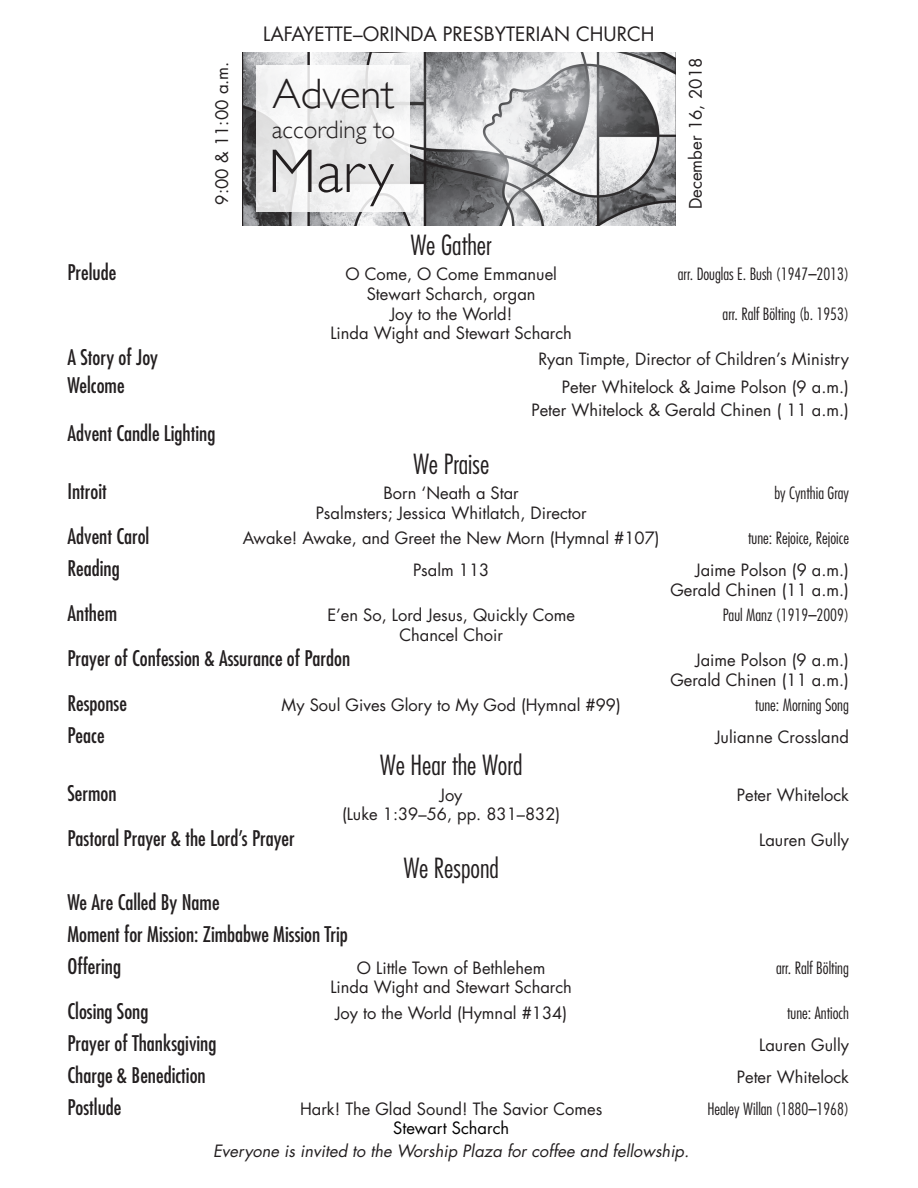
<style>
.page{position:relative;width:918px;height:1188px;background:#fff}
.page>*{position:absolute;margin:0;border:0;box-sizing:border-box;transform-origin:0 0}
.t1{font:300 61.95px "Gill Sans";color:#231f20}
.t2{font:300 42.6px "Gill Sans";color:#231f20}
.t3{font:300 condensed 27px "Futura LT";color:#231f20}
.t4{font:300 25.35px "Gill Sans";color:#231f20}
.t5{font:condensed 21px/32px "Futura LT";color:#231f20}
.t6{font:19.2px "Futura LT";color:#231f20}
.t7{font:16.8px "Futura LT";color:#231f20}
.t8{font:16.5px/19.8px "Futura LT";color:#231f20;text-align:right}
.t9{font:300 condensed 16.5px "Futura LT";color:#231f20}
.t10{font:italic 16.5px "Futura LT";color:#231f20}
.t11{font:16.5px "Futura LT";color:#000}
</style>
<div class="page">
<img style="left:243px;top:53px;width:432px;height:173px">
<svg style="left:257px;top:65px;width:153px;height:147px"></svg>
<p class="t6" style="left:263px;top:22px;width:393px">LAFAYETTE–ORINDA PRESBYTERIAN CHURCH</p>
<p class="t7" style="left:211px;top:205px;width:145px;rotate:-90deg">9:00 &amp; 11:00 a.m.</p>
<p class="t7" style="left:685px;top:209px;width:153px;rotate:-90deg">December 16, 2018</p>
<h2 class="t2" style="left:273px;top:70px;width:123px">Advent</h2>
<h3 class="t4" style="left:272px;top:115px;width:125px">according to</h3>
<h1 class="t1" style="left:268px;top:136px;width:127px">Mary</h1>
<h3 class="t3" style="left:411px;top:229px;width:83px">We Gather</h3>
<p class="t5" style="left:68px;top:256px;width:50px">Prelude</p>
<p class="t8" style="left:345px;top:264px;width:213px">O Come, O Come Emmanuel</p>
<p class="t9" style="left:678px;top:264px;width:173px">arr. Douglas E. Bush (1947–2013)</p>
<p class="t8" style="left:367px;top:284px;width:170px;text-align:center">Stewart Scharch, organ<br>Joy to the World!</p>
<p class="t9" style="left:723px;top:304px;width:128px">arr. Ralf Bölting (b. 1953)</p>
<p class="t8" style="left:330px;top:324px;width:243px">Linda Wight and Stewart Scharch</p>
<p class="t5" style="left:68px;top:341px;width:92px">A Story of Joy</p>
<p class="t8" style="left:539px;top:349px;width:312px">Ryan Timpte, Director of Children’s Ministry</p>
<p class="t5" style="left:68px;top:369px;width:59px">Welcome</p>
<p class="t8" style="left:531px;top:376px;width:319px;line-height:23.1px">Peter Whitelock &amp; Jaime Polson (9 a.m.)<br>Peter Whitelock &amp; Gerald Chinen ( 11 a.m.)</p>
<p class="t5" style="left:68px;top:418px;width:149px">Advent Candle Lighting</p>
<h3 class="t3" style="left:413px;top:448px;width:78px">We Praise</h3>
<p class="t5" style="left:68px;top:475px;width:41px">Introit</p>
<p class="t8" style="left:384px;top:483px;width:137px">Born ‘Neath a Star</p>
<p class="t9" style="left:774px;top:483px;width:76px">by Cynthia Gray</p>
<p class="t8" style="left:316px;top:503px;width:273px">Psalmsters; Jessica Whitlatch, Director</p>
<p class="t5" style="left:68px;top:520px;width:83px">Advent Carol</p>
<p class="t8" style="left:243px;top:528px;width:419px">Awake! Awake, and Greet the New Morn (Hymnal #107)</p>
<p class="t9" style="left:748px;top:528px;width:102px">tune: Rejoice, Rejoice</p>
<p class="t5" style="left:68px;top:552px;width:54px">Reading</p>
<p class="t8" style="left:413px;top:560px;width:78px">Psalm 113</p>
<p class="t8" style="left:670px;top:560px;width:180px">Jaime Polson (9 a.m.)<br>Gerald Chinen (11 a.m.)</p>
<p class="t5" style="left:68px;top:597px;width:51px">Anthem</p>
<p class="t8" style="left:327px;top:605px;width:249px">E’en So, Lord Jesus, Quickly Come</p>
<p class="t9" style="left:723px;top:605px;width:128px">Paul Manz (1919–2009)</p>
<p class="t8" style="left:399px;top:625px;width:105px">Chancel Choir</p>
<p class="t5" style="left:68px;top:642px;width:284px">Prayer of Confession &amp; Assurance of Pardon</p>
<p class="t8" style="left:670px;top:650px;width:180px">Jaime Polson (9 a.m.)<br>Gerald Chinen (11 a.m.)</p>
<p class="t5" style="left:68px;top:687px;width:61px">Response</p>
<p class="t8" style="left:282px;top:695px;width:341px">My Soul Gives Glory to My God (Hymnal #99)</p>
<p class="t9" style="left:755px;top:695px;width:95px">tune: Morning Song</p>
<p class="t5" style="left:68px;top:719px;width:39px">Peace</p>
<p class="t8" style="left:715px;top:727px;width:135px">Julianne Crossland</p>
<h3 class="t3" style="left:380px;top:749px;width:144px">We Hear the Word</h3>
<p class="t5" style="left:68px;top:777px;width:51px">Sermon</p>
<p class="t8" style="left:440px;top:785px;width:24px">Joy</p>
<p class="t8" style="left:737px;top:785px;width:114px">Peter Whitelock</p>
<p class="t8" style="left:342px;top:805px;width:220px">(Luke 1:39–56, pp. 831–832)</p>
<p class="t5" style="left:68px;top:822px;width:229px">Pastoral Prayer &amp; the Lord’s Prayer</p>
<p class="t8" style="left:759px;top:830px;width:91px">Lauren Gully</p>
<h3 class="t3" style="left:403px;top:852px;width:97px">We Respond</h3>
<p class="t5" style="left:68px;top:886px;width:282px">We Are Called By Name<br>Moment for Mission: Zimbabwe Mission Trip<br>Offering</p>
<p class="t8" style="left:357px;top:958px;width:190px">O Little Town of Bethlehem</p>
<p class="t9" style="left:776px;top:958px;width:74px">arr. Ralf Bölting</p>
<p class="t8" style="left:330px;top:978px;width:243px">Linda Wight and Stewart Scharch</p>
<p class="t5" style="left:68px;top:995px;width:82px">Closing Song</p>
<p class="t8" style="left:335px;top:1003px;width:233px">Joy to the World (Hymnal #134)</p>
<p class="t9" style="left:787px;top:1003px;width:63px">tune: Antioch</p>
<p class="t5" style="left:68px;top:1027px;width:150px">Prayer of Thanksgiving</p>
<p class="t8" style="left:759px;top:1035px;width:91px">Lauren Gully</p>
<p class="t5" style="left:68px;top:1059px;width:140px">Charge &amp; Benediction</p>
<p class="t8" style="left:737px;top:1067px;width:114px">Peter Whitelock</p>
<p class="t5" style="left:68px;top:1091px;width:55px">Postlude</p>
<p class="t8" style="left:300px;top:1099px;width:304px">Hark! The Glad Sound! The Savior Comes</p>
<p class="t9" style="left:707px;top:1099px;width:143px">Healey Willan (1880–1968)</p>
<p class="t11" style="left:393px;top:1118px;width:118px">Stewart Scharch</p>
<p class="t10" style="left:213px;top:1141px;width:478px">Everyone is invited to the Worship Plaza for coffee and fellowship.</p>
</div>
